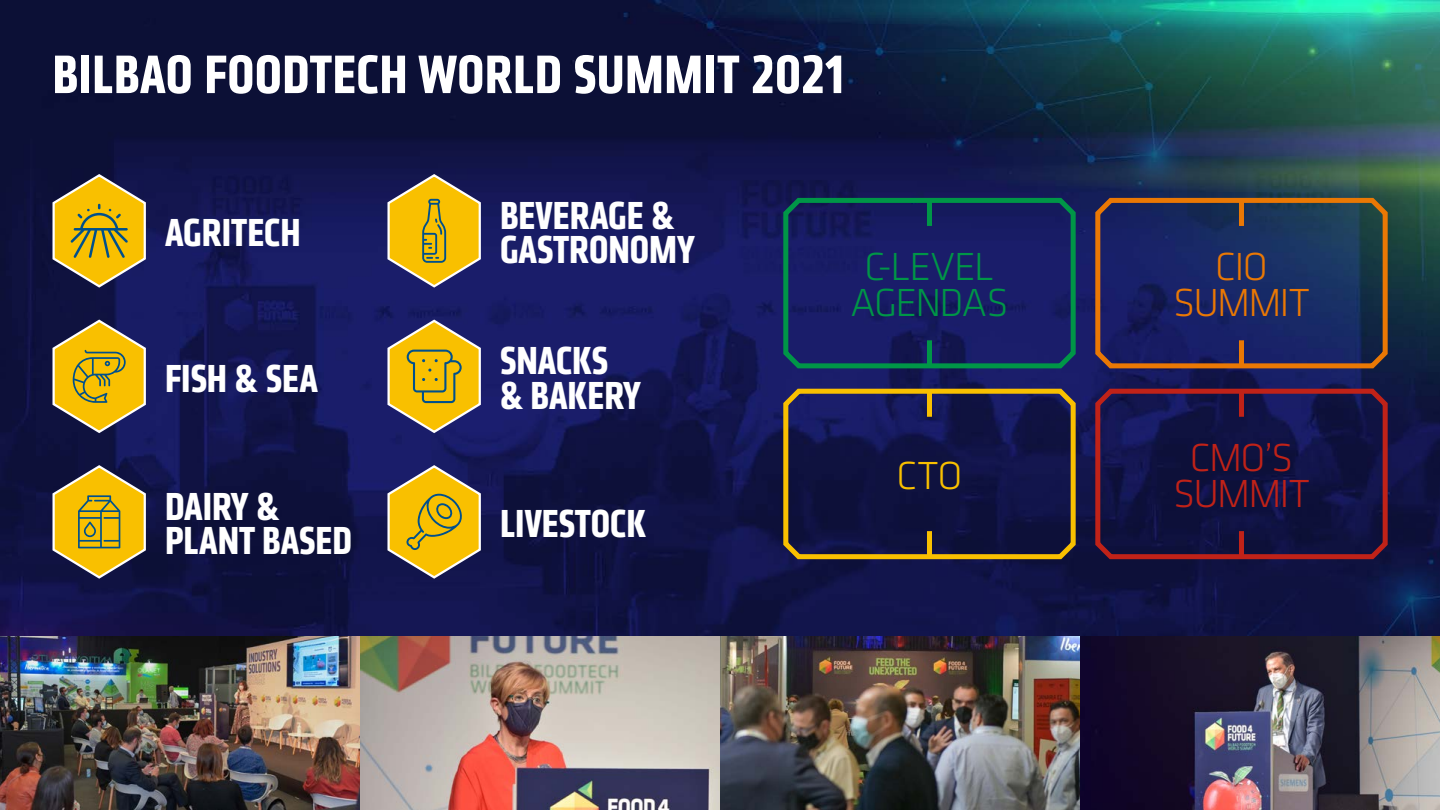
<style>
.page{position:relative;width:1440px;height:810px;background:#fff}
.page>*{position:absolute;margin:0;border:0;box-sizing:border-box;transform-origin:0 0}
.t1{font:700 condensed 56.25px "Klavika CH";letter-spacing:.01em;color:#fff}
.t2{font:700 condensed 40.58px/34.6px "Klavika CH";color:#fff}
.t3{font:300 40.58px/36.1px "Klavika CH";letter-spacing:-.035em;color:#009647;text-align:center}
.t4{font:300 40.58px/36.1px "Klavika CH";letter-spacing:-.04em;color:#c02218;text-align:center}
.t5{font:300 40.58px/36.1px "Klavika CH";letter-spacing:-.045em;color:#ea7804;text-align:center}
.t6{font:300 40.58px "Klavika CH";color:#f9c000}
</style>
<div class="page">
<img style="left:0;top:0;width:1440px;height:636px">
<svg style="left:51px;top:464px;width:97px;height:116px;background:#a68a2b"></svg>
<svg style="left:51px;top:173px;width:97px;height:116px;background:#a68a2e"></svg>
<svg style="left:51px;top:318px;width:97px;height:116px;background:#a88c2f"></svg>
<svg style="left:386px;top:464px;width:97px;height:116px;background:#ab8d30"></svg>
<svg style="left:386px;top:173px;width:97px;height:116px;background:#ad8e31"></svg>
<svg style="left:386px;top:318px;width:97px;height:116px;background:#ab8e36"></svg>
<svg style="left:781px;top:193px;width:297px;height:178px;background:#162562"></svg>
<svg style="left:1093px;top:193px;width:297px;height:178px;background:#292f58"></svg>
<svg style="left:781px;top:384px;width:297px;height:178px;background:#242242"></svg>
<svg style="left:1093px;top:384px;width:297px;height:178px;background:#1e1441"></svg>
<div style="left:927px;top:199px;width:5px;height:27px;background:#009647"></div>
<div style="left:927px;top:390px;width:5px;height:27px;background:#f9c000"></div>
<div style="left:1239px;top:199px;width:5px;height:27px;background:#ea7804"></div>
<div style="left:1239px;top:390px;width:5px;height:27px;background:#c02218"></div>
<div style="left:927px;top:340px;width:5px;height:27px;background:#009647"></div>
<div style="left:927px;top:531px;width:5px;height:27px;background:#f9c000"></div>
<div style="left:1239px;top:340px;width:5px;height:27px;background:#ea7804"></div>
<div style="left:1239px;top:531px;width:5px;height:27px;background:#c02218"></div>
<img style="left:0;top:636px;width:1440px;height:174px">
<h1 class="t1" style="left:52px;top:38px;width:793px">BILBAO FOODTECH WORLD SUMMIT 2021</h1>
<p class="t2" style="left:165px;top:215px;width:137px">AGRITECH</p>
<p class="t2" style="left:165px;top:361px;width:155px">FISH &amp; SEA</p>
<p class="t2" style="left:165px;top:489px;width:188px">DAIRY &amp;<br>PLANT BASED</p>
<p class="t2" style="left:500px;top:198px;width:196px">BEVERAGE &amp;<br>GASTRONOMY</p>
<p class="t2" style="left:500px;top:343px;width:142px">SNACKS &amp; BAKERY</p>
<p class="t2" style="left:500px;top:506px;width:148px">LIVESTOCK</p>
<p class="t3" style="left:850px;top:248px;width:160px">C-LEVEL<br>AGENDAS</p>
<p class="t5" style="left:1173px;top:248px;width:138px">CIO<br>SUMMIT</p>
<p class="t6" style="left:897px;top:451px;width:67px">CTO</p>
<p class="t4" style="left:1173px;top:439px;width:138px">CMO’S<br>SUMMIT</p>
</div>
